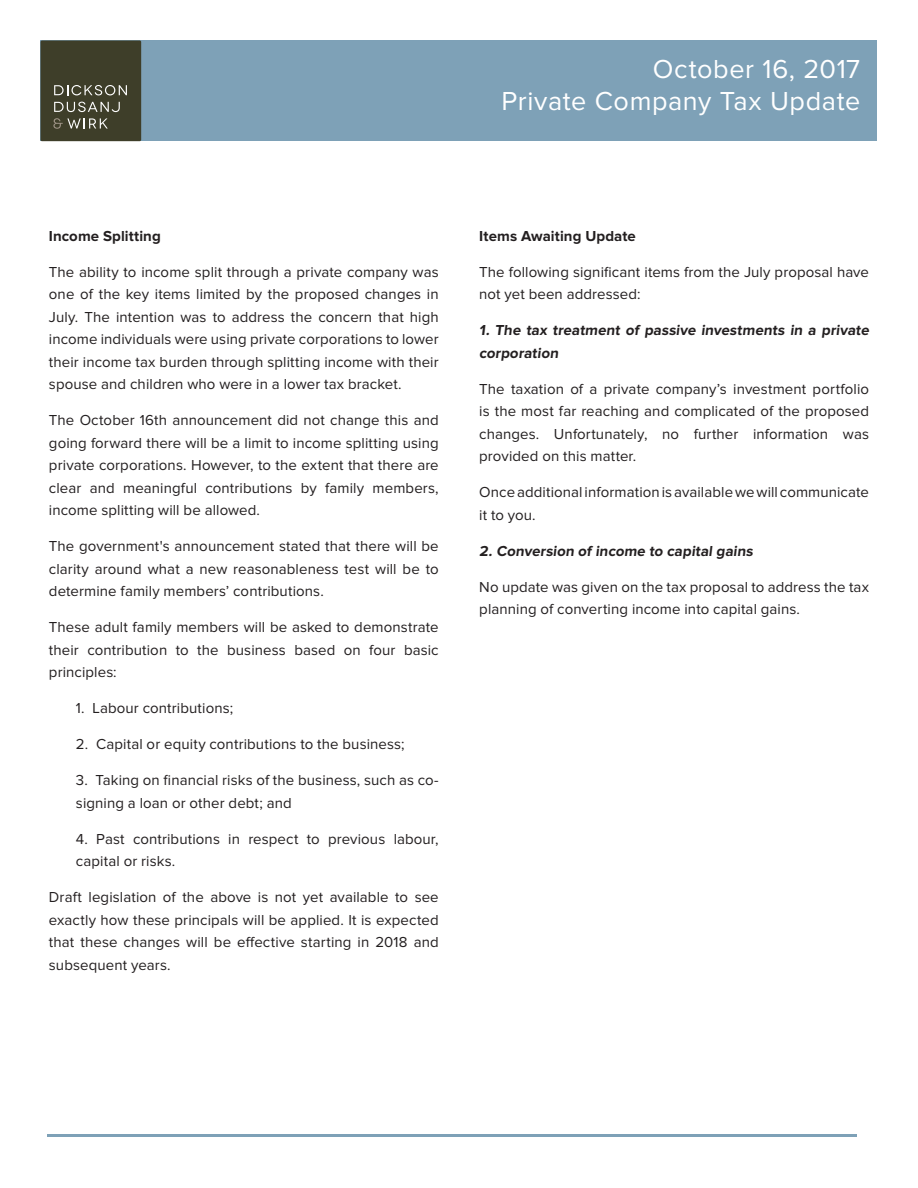
<style>
.page{position:relative;width:918px;height:1188px;background:#fff}
.page>*{position:absolute;margin:0;border:0;box-sizing:border-box;transform-origin:0 0}
.t1{font:27px/32.4px "Proxima Nova";letter-spacing:.02em;color:#fff;text-align:right}
.BODY_COPY{font:15px/22.5px "Proxima Nova";letter-spacing:.005em;color:#231f20;text-align:justify}
.BODY_COPY-2{font:700 15px/22.5px "Proxima Nova";letter-spacing:.005em;color:#231f20}
</style>
<div class="page">
<div style="left:40px;top:40px;width:838px;height:101px;background:#7ea1b7"></div>
<div style="left:40px;top:41px;width:101px;height:100px;background:#3e3e29;border-radius:2px"></div>
<svg style="left:54px;top:85px;width:73px;height:10px"></svg>
<svg style="left:54px;top:102px;width:66px;height:10px"></svg>
<svg style="left:53px;top:118px;width:55px;height:11px"></svg>
<hr style="left:47px;top:1134px;width:810px;height:3px;background:#7ea1b7">
<p class="t1" style="left:502px;top:53px;width:360px">October 16, 2017<br>Private Company Tax Update</p>
<p class="BODY_COPY-2" style="left:49px;top:225px;width:113px">Income Splitting</p>
<p class="BODY_COPY" style="left:49px;top:261px;width:391px">The ability to income split through a private company was one of the key items limited by the proposed changes in July. The intention was to address the concern that high income individuals were using private corporations to lower their income tax burden through splitting income with their spouse and children who were in a lower tax bracket.</p>
<p class="BODY_COPY" style="left:49px;top:409px;width:391px">The October 16th announcement did not change this and going forward there will be a limit to income splitting using private corporations. However, to the extent that there are clear and meaningful contributions by family members, income splitting will be allowed.</p>
<p class="BODY_COPY" style="left:49px;top:535px;width:391px">The government's announcement stated that there will be clarity around what a new reasonableness test will be to determine family members’ contributions.</p>
<p class="BODY_COPY" style="left:49px;top:616px;width:391px">These adult family members will be asked to demonstrate their contribution to the business based on four basic principles:</p>
<p class="BODY_COPY" style="left:76px;top:697px;width:159px">1. Labour contributions;</p>
<p class="BODY_COPY" style="left:76px;top:733px;width:330px">2. Capital or equity contributions to the business;</p>
<p class="BODY_COPY" style="left:76px;top:769px;width:364px">3. Taking on financial risks of the business, such as co&shy;signing a loan or other debt; and</p>
<p class="BODY_COPY" style="left:76px;top:828px;width:364px">4. Past contributions in respect to previous labour, capital or risks.</p>
<p class="BODY_COPY" style="left:49px;top:886px;width:391px">Draft legislation of the above is not yet available to see exactly how these principals will be applied. It is expected that these changes will be effective starting in 2018 and subsequent years.</p>
<p class="BODY_COPY-2" style="left:479px;top:225px;width:158px">Items Awaiting Update</p>
<p class="BODY_COPY" style="left:479px;top:261px;width:391px">The following significant items from the July proposal have not yet been addressed:</p>
<p class="BODY_COPY-2" style="left:479px;top:319px;width:394px">1. The tax treatment of passive investments in a private corporation</p>
<p class="BODY_COPY" style="left:479px;top:378px;width:391px">The taxation of a private company’s investment portfolio is the most far reaching and complicated of the proposed changes. Unfortunately, no further information was provided on this matter.</p>
<p class="BODY_COPY" style="left:479px;top:481px;width:391px">Once additional information is available we will communicate it to you.</p>
<p class="BODY_COPY-2" style="left:479px;top:540px;width:278px">2. Conversion of income to capital gains</p>
<p class="BODY_COPY" style="left:479px;top:576px;width:391px">No update was given on the tax proposal to address the tax planning of converting income into capital gains.</p>
</div>
